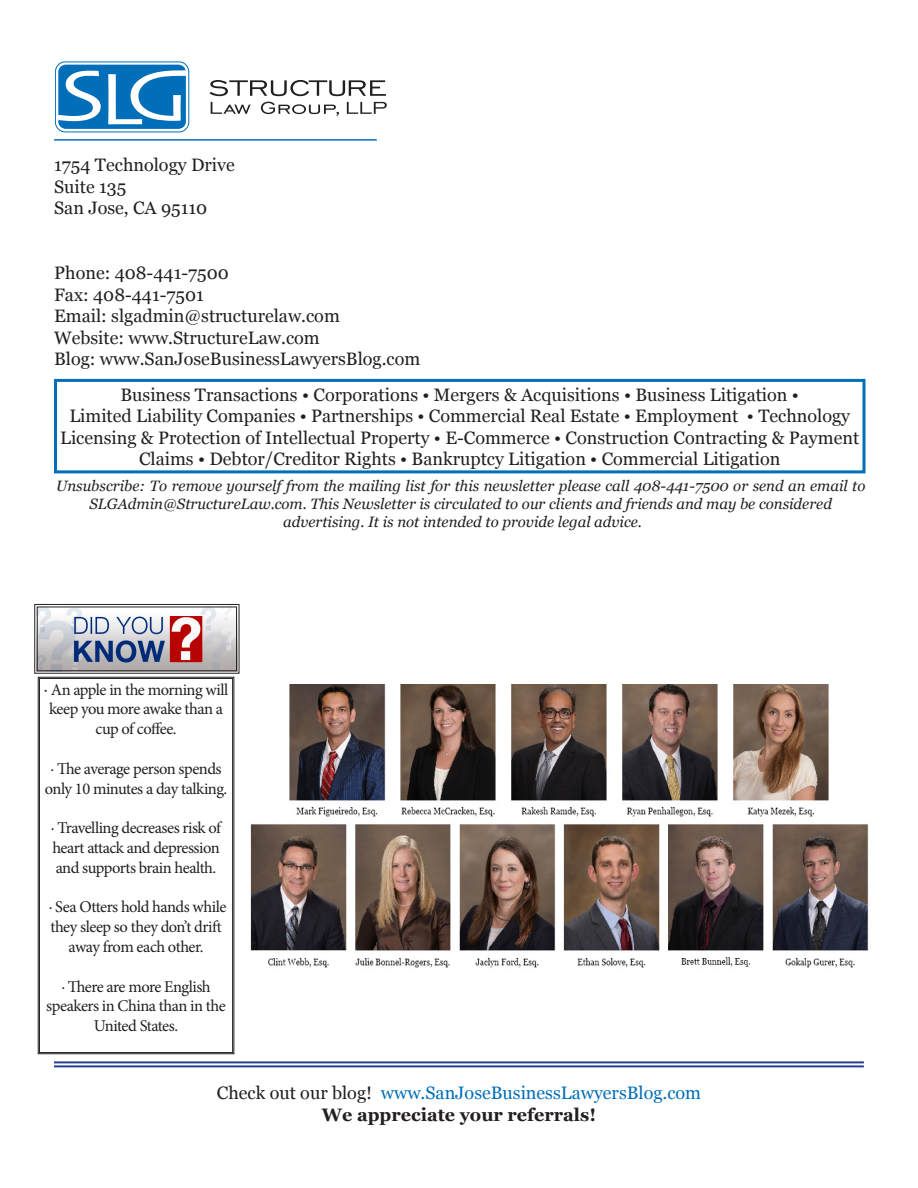
<style>
.page{position:relative;width:918px;height:1188px;background:#fff}
.page>*{position:absolute;margin:0;border:0;box-sizing:border-box;transform-origin:0 0}
.t1{font:18px/21.6px "Georgia";color:#231f20}
.t2{font:18px "Georgia";color:#006eb9}
.t3{font:700 18px "Georgia";color:#231f20}
.t4{font:16.5px/19.8px "Minion Pro";letter-spacing:-.035em;color:#231f20;text-align:center}
.t5{font:italic 15px/18px "Georgia";color:#231f20;text-align:center}
.s1{font-size:18px}
.s2{color:#231f20}
</style>
<div class="page">
<div style="left:58px;top:65px;width:128px;height:64px;background:#006eb9;border-radius:7px"></div>
<svg style="left:58px;top:71px;width:43px;height:50px"></svg>
<svg style="left:108px;top:70px;width:78px;height:54px"></svg>
<div style="left:55px;top:62px;width:134px;height:70px;border:1px solid #006eb9;border-radius:10px"></div>
<svg style="left:210px;top:80px;width:176px;height:16px"></svg>
<svg style="left:211px;top:102px;width:40px;height:12px"></svg>
<svg style="left:261px;top:102px;width:78px;height:14px"></svg>
<svg style="left:347px;top:102px;width:40px;height:12px"></svg>
<hr style="left:54px;top:139px;width:323px;height:2px;background:#006eb9">
<div style="left:54px;top:379px;width:812px;height:94px;border:3px solid #006eb9"></div>
<svg style="left:38px;top:677px;width:196px;height:377px"></svg>
<div style="left:39px;top:678px;width:194px;height:375px;border:1px solid #231f20"></div>
<hr style="left:54px;top:1061px;width:810px;height:2px;background:#253f8e">
<hr style="left:54px;top:1065px;width:810px;height:2px;background:#253f8e">
<svg style="left:34px;top:604px;width:206px;height:70px"></svg>
<div style="left:37px;top:607px;width:200px;height:64px;border:1px solid #231f20"></div>
<img style="left:250px;top:684px;width:619px;height:284px">
<p class="t1" style="left:54px;top:154px;width:182px">1754 Technology Drive<br>Suite 135<br>San Jose, CA 95110</p>
<p class="t1" style="left:54px;top:262px;width:368px">Phone: 408-441-7500<br>Fax: 408-441-7501<br>Email: slgadmin@structurelaw.com<br>Website: www.StructureLaw.com<br>Blog: www.SanJoseBusinessLawyersBlog.com</p>
<p class="t1" style="left:60px;top:384px;width:801px;text-align:center">Business Transactions • Corporations • Mergers &amp; Acquisitions • Business Litigation •<br>Limited Liability Companies • Partnerships • Commercial Real Estate • Employment • Technology Licensing &amp; Protection of Intellectual Property • E-Commerce • Construction Contracting &amp; Payment Claims • Debtor/Creditor Rights • Bankruptcy Litigation • Commercial Litigation</p>
<p class="t5" style="left:56px;top:476px;width:811px">Unsubscribe: To remove yourself from the mailing list for this newsletter please call 408-441-7500 or send an email to<br>SLGAdmin@StructureLaw.com. This Newsletter is circulated to our clients and friends and may be considered</p>
<p class="t5" style="left:283px;top:512px;width:360px">advertising. It is not intended to provide legal advice.</p>
<p class="t4" style="left:44px;top:680px;width:186px"><span class="s1">·</span> An apple in the morning will keep you more awake than a cup of coffee.</p>
<p class="t4" style="left:45px;top:759px;width:184px">· The average person spends only 10 minutes a day talking.</p>
<p class="t4" style="left:51px;top:818px;width:172px;text-align:justify">· Travelling decreases risk of heart attack and depression and supports brain health.</p>
<p class="t4" style="left:49px;top:897px;width:179px">· Sea Otters hold hands while they sleep so they don’t drift away from each other.</p>
<p class="t4" style="left:61px;top:977px;width:151px">· There are more English</p>
<p class="t4" style="left:46px;top:996px;width:181px">speakers in China than in the<br>United States.</p>
<p class="t2" style="left:217px;top:1082px;width:486px"><span class="s2">Check out our blog!</span> www.SanJoseBusinessLawyersBlog.com</p>
<p class="t3" style="left:322px;top:1103px;width:276px">We appreciate your referrals!</p>
</div>
